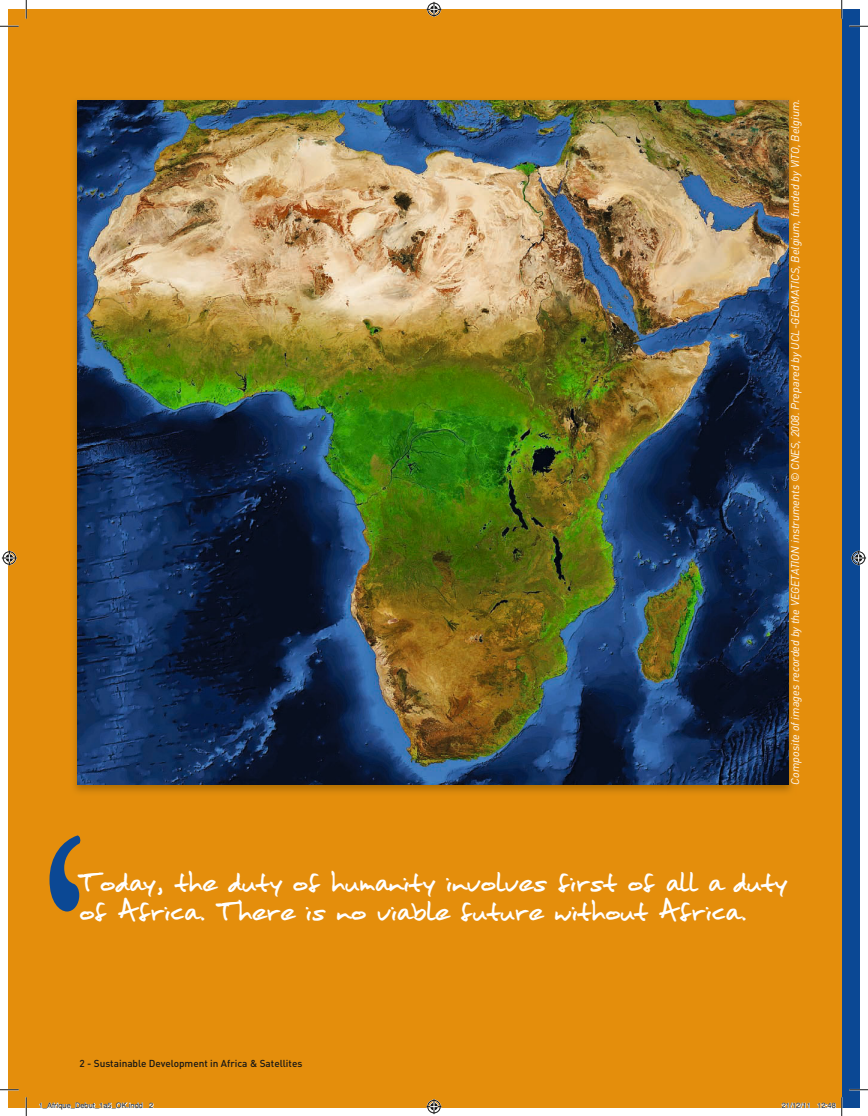
<style>
.page{position:relative;width:868px;height:1116px;background:#fff}
.page>*{position:absolute;margin:0;border:0;box-sizing:border-box;transform-origin:0 0}
.t1{font:700 260.5px "Adobe Garamond";color:#0b4894;scale:.68 1}
.t2{font:30px/28.8px "Moan Hand";color:#fff}
.t3{font:italic 11.25px "DIN";color:#fff}
.t4{font:500 10px "DIN";color:#151616}
.t5{font:7.5px "Helvetica";color:#151616}
</style>
<div class="page">
<div style="left:841px;top:9px;width:18px;height:1098px;background:#0b4894"></div>
<div style="left:9px;top:9px;width:832px;height:1098px;background:#e48e0c"></div>
<img style="left:74px;top:100px;width:718px;height:693px">
<img style="left:78px;top:100px;width:710px;height:684px">
<svg style="left:0;top:25px;width:19px;height:2px"></svg>
<svg style="left:849px;top:25px;width:18px;height:2px"></svg>
<svg style="left:0;top:1088px;width:19px;height:2px"></svg>
<svg style="left:849px;top:1088px;width:18px;height:2px"></svg>
<svg style="left:25px;top:0;width:2px;height:19px"></svg>
<svg style="left:25px;top:1097px;width:2px;height:18px"></svg>
<svg style="left:840px;top:0;width:2px;height:19px"></svg>
<svg style="left:426px;top:2px;width:15px;height:15px"></svg>
<svg style="left:426px;top:1099px;width:15px;height:15px"></svg>
<svg style="left:2px;top:550px;width:15px;height:15px"></svg>
<svg style="left:851px;top:550px;width:15px;height:15px"></svg>
<svg style="left:39px;top:1102px;width:104px;height:6px"></svg>
<svg style="left:149px;top:1102px;width:5px;height:6px"></svg>
<svg style="left:781px;top:1102px;width:28px;height:6px"></svg>
<svg style="left:817px;top:1097px;width:25px;height:18px"></svg>
<p class="t3" style="left:791px;top:784px;width:687px;rotate:-90deg">Composite of images recorded by the VEGETATION instruments © CNES, 2008. Prepared by UCL-GEOMATICS, Belgium, funded by VITO, Belgium.</p>
<h1 class="t1" style="left:42px;top:831px;width:67px">‘</h1>
<h2 class="t2" style="left:79px;top:866px;width:709px">Today, the duty of humanity involves first of all a duty of Africa. There is no viable future without Africa.</h2>
<p class="t4" style="left:79px;top:1060px;width:224px">2 - Sustainable Development in Africa &amp; Satellites</p>
<p class="t5" style="left:39px;top:1102px;width:116px">1_Afrique_Debut_1a5_OK.indd 2</p>
<p class="t5" style="left:781px;top:1102px;width:56px">21/12/11 12:48</p>
</div>
